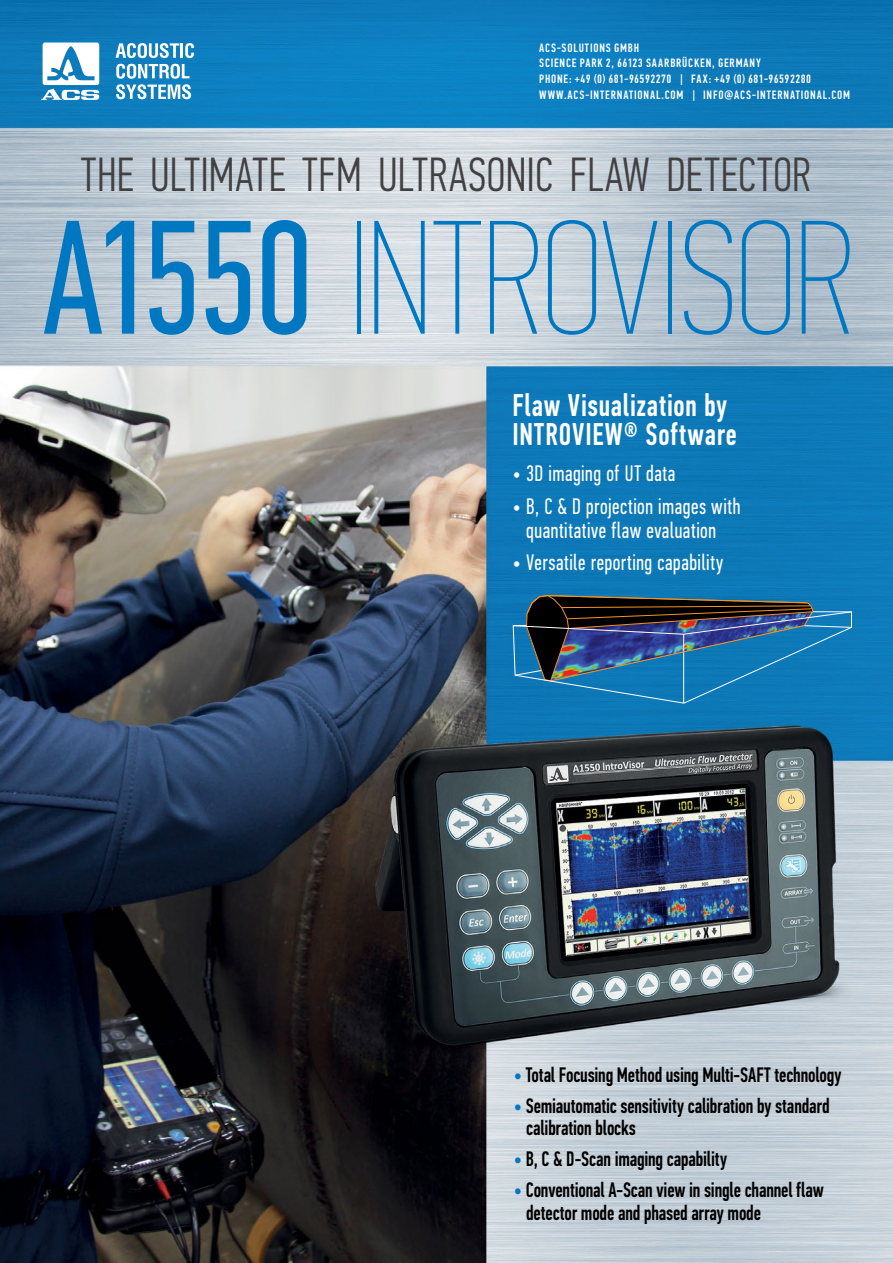
<style>
.page{position:relative;width:893px;height:1263px;background:#fff}
.page>*{position:absolute;margin:0;border:0;box-sizing:border-box;transform-origin:0 0}
.t1{font:162px "PF Din Text Comp Pro X Thin";letter-spacing:-.01em;color:#0077c1;scale:.96 1}
.t2{font:300 48px "PF Din Text Comp Pro";letter-spacing:.015em;color:#414042}
.t3{font:500 31.5px/28.5px "PF Din Text Comp Pro";letter-spacing:.025em;color:#fff;scale:.93 1}
.t4{font:22.5px/24px "PF Din Text Comp Pro";letter-spacing:.025em;color:#fff;text-align:center;scale:.93 1}
.t5{font:500 21px/22.5px "PF Din Text Comp Pro";letter-spacing:-.01em;color:#000;scale:.93 1}
.t6{font:500 12.15px/15.9px "PF Din Text Comp Pro";letter-spacing:.065em;color:#fff}
.s1{font-family:"PF Din Text Comp Pro"}
.s2{color:#0077c1}
</style>
<div class="page">
<img style="left:0;top:0;width:893px;height:1263px">
<svg style="left:116px;top:43px;width:78px;height:15px"></svg>
<svg style="left:116px;top:64px;width:75px;height:35px"></svg>
<svg style="left:41px;top:43px;width:58px;height:57px"></svg>
<div style="left:511px;top:588px;width:343px;height:118px;background:#0d78b7"></div>
<svg style="left:513px;top:595px;width:339px;height:109px;background:#235e8a"></svg>
<p class="t6" style="left:539px;top:40px;width:312px">ACS-SOLUTIONS GMBH<br>SCIENCE PARK 2, 66123 SAARBRÜCKEN, GERMANY<br>PHONE: +49 (0) 681-96592270 | FAX: +49 (0) 681-96592280<br>WWW.ACS-INTERNATIONAL.COM | INFO@ACS-INTERNATIONAL.COM</p>
<h2 class="t2" style="left:81px;top:147px;width:732px">THE ULTIMATE TFM ULTRASONIC FLAW DETECTOR</h2>
<h1 class="t1" style="left:42px;top:186px;width:848px"><span class="s1">A1550</span> INTROVISOR</h1>
<h3 class="t3" style="left:512px;top:391px;width:243px">Flaw Visualization by<br>INTROVIEW® Software</h3>
<p class="t4" style="left:512px;top:462px;width:177px">• 3D imaging of UT data</p>
<p class="t4" style="left:512px;top:494px;width:247px">• B, C &amp; D projection images with quantitative flaw evaluation</p>
<p class="t4" style="left:512px;top:551px;width:228px">• Versatile reporting capability</p>
<p class="t5" style="left:513px;top:1064px;width:354px"><span class="s2">•</span> Total Focusing Method using Multi-SAFT technology</p>
<p class="t5" style="left:526px;top:1095px;width:328px;text-indent:-13px"><span class="s2">•</span> Semiautomatic sensitivity calibration by standard calibration blocks</p>
<p class="t5" style="left:513px;top:1148px;width:231px"><span class="s2">•</span> B, C &amp; D-Scan imaging capability</p>
<p class="t5" style="left:526px;top:1179px;width:321px;text-indent:-13px"><span class="s2">•</span> Conventional A-Scan view in single channel flaw detector mode and phased array mode</p>
</div>
